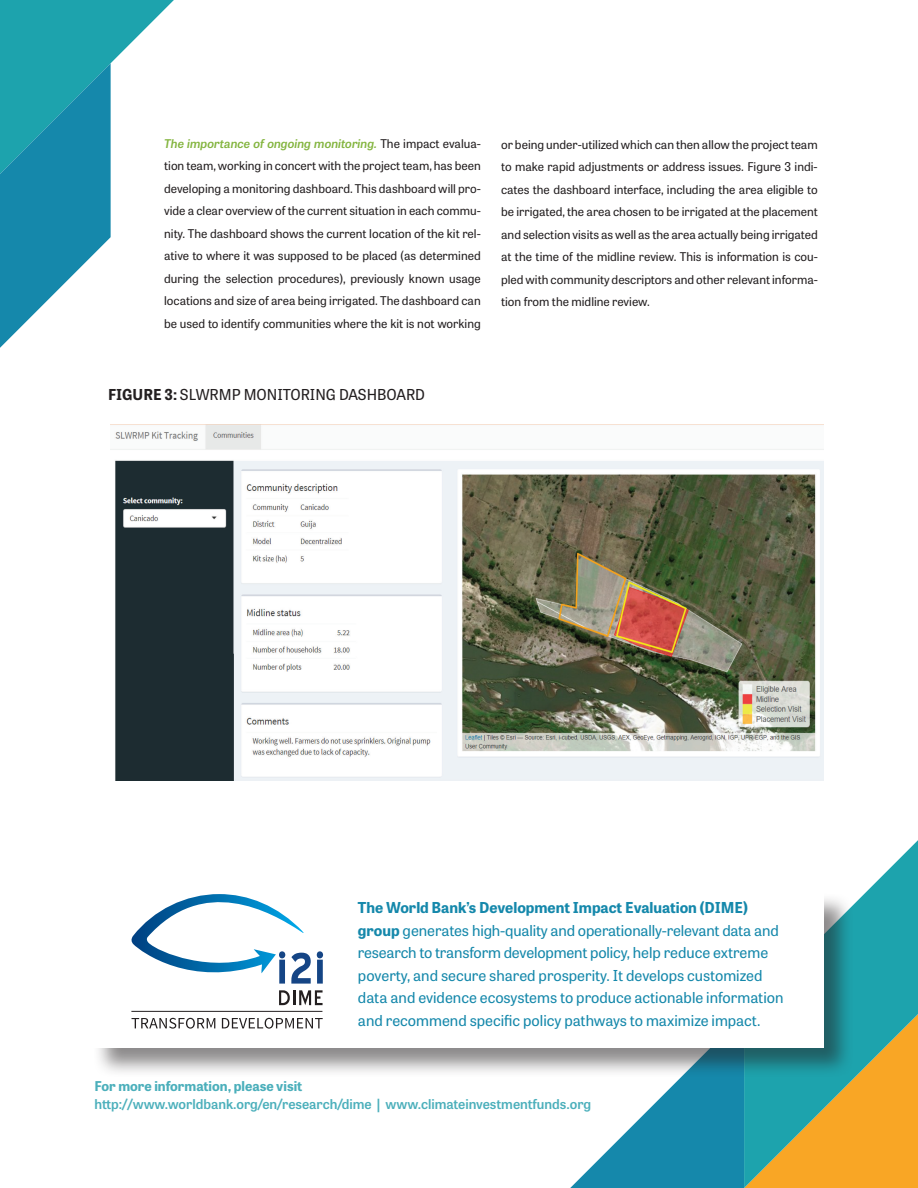
<style>
.page{position:relative;width:918px;height:1188px;background:#fff}
.page>*{position:absolute;margin:0;border:0;box-sizing:border-box;transform-origin:0 0}
.t1{font:15px/22.5px "Tablet Gothic";letter-spacing:-.01em;color:#1588ab}
.t2{font:15px "Tablet Gothic";color:#231f20}
.t3{font:600 13.5px "Tablet Gothic";color:#4bafbb}
.t4{font:700 13.5px "Tablet Gothic";color:#4bafbb}
.t5{font:12px/22.5px "Tablet Gothic";color:#231f20;text-align:justify}
.s1{font-weight:600;font-style:italic;color:#84b540}
.s2{font-weight:700}
</style>
<div class="page">
<svg style="left:570px;top:1078px;width:174px;height:110px"></svg>
<svg style="left:744px;top:840px;width:174px;height:348px"></svg>
<div style="left:93px;top:892px;width:761px;height:186px;background:#231f20;opacity:.52"></div>
<div style="left:94px;top:893px;width:730px;height:155px;background:#fff"></div>
<svg style="left:131px;top:892px;width:192px;height:113px"></svg>
<svg style="left:132px;top:1018px;width:83px;height:11px"></svg>
<svg style="left:222px;top:1018px;width:101px;height:11px"></svg>
<hr style="left:131px;top:1011px;width:191px;height:1px;background:#231f20">
<svg style="left:0;top:0;width:174px;height:348px"></svg>
<img style="left:110px;top:425px;width:714px;height:356px">
<p class="t5" style="left:164px;top:132px;width:318px"><span class="s1">The importance of ongoing monitoring.</span> The impact evalua&shy;tion team, working in concert with the project team, has been developing a monitoring dashboard. This dashboard will pro&shy;vide a clear overview of the current situation in each commu&shy;nity. The dashboard shows the current location of the kit rel&shy;ative to where it was supposed to be placed (as determined during the selection procedures), previously known usage locations and size of area being irrigated. The dashboard can be used to identify communities where the kit is not working</p>
<p class="t5" style="left:501px;top:133px;width:318px">or being under-utilized which can then allow the project team to make rapid adjustments or address issues. Figure 3 indi&shy;cates the dashboard interface, including the area eligible to be irrigated, the area chosen to be irrigated at the placement and selection visits as well as the area actually being irrigated at the time of the midline review. This is information is cou&shy;pled with community descriptors and other relevant informa&shy;tion from the midline review.</p>
<p class="t2" style="left:108px;top:385px;width:319px"><span class="s2">FIGURE 3:</span> SLWRMP MONITORING DASHBOARD</p>
<p class="t1" style="left:358px;top:896px;width:427px"><span class="s2">The World Bank’s Development Impact Evaluation (DIME) group</span> generates high-quality and operationally-relevant data and research to transform development policy, help reduce extreme poverty, and secure shared prosperity. It develops customized data and evidence ecosystems to produce actionable information and recommend specific policy pathways to maximize impact.</p>
<p class="t4" style="left:94px;top:1077px;width:209px">For more information, please visit</p>
<p class="t3" style="left:94px;top:1094px;width:498px">http://www.worldbank.org/en/research/dime | www.climateinvestmentfunds.org</p>
</div>
